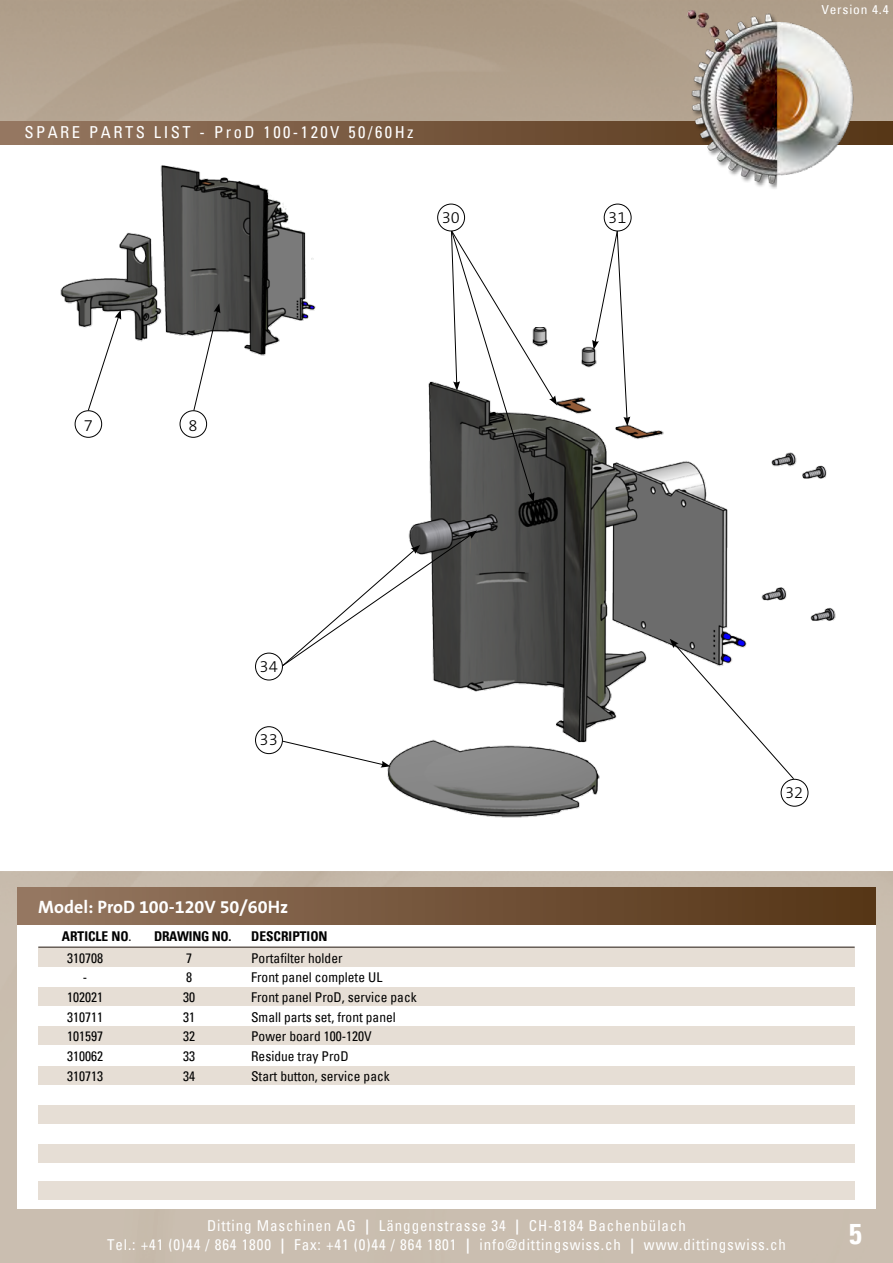
<style>
.page{position:relative;width:893px;height:1263px;background:#fff}
.page>*{position:absolute;margin:0;border:0;box-sizing:border-box;transform-origin:0 0}
.t1{font:700 condensed 28.5px "Univers";color:#fff}
.t2{font:700 18px "The Sans B7";color:#fff}
.t3{font:condensed 16.5px "Univers";letter-spacing:.15em;color:#fff}
.t4{font:300 16.5px "The Sans B3";letter-spacing:-.005em;color:#000}
.t5{font:condensed 15px/19.5px "Univers";letter-spacing:.06em;color:#fff;text-align:center}
.t6{font:condensed 13.5px/19.6px "Univers";color:#000}
.t7{font:700 condensed 13.5px "Univers";color:#000}
.t8{font:700 condensed 13.5px "Univers";letter-spacing:-.02em;color:#000}
.t9{font:condensed 12.45px "Univers";letter-spacing:.06em;color:#fff;scale:1.09 1}
.s1{font-weight:400}
.s2{font-family:"The Sans B7";font-weight:700;font-stretch:normal}
</style>
<div class="page">
<img style="left:0;top:0;width:893px;height:122px">
<svg style="left:0;top:122px;width:893px;height:23px;background:#7a5b41"></svg>
<img style="left:684px;top:4px;width:179px;height:185px">
<div style="left:0;top:872px;width:893px;height:391px;background:#cabeb0"></div>
<div style="left:17px;top:925px;width:859px;height:284px;background:#fff"></div>
<hr style="left:38px;top:946px;width:817px;height:2px;background:#34281f">
<div style="left:17px;top:888px;width:859px;height:36px;background:linear-gradient(to right,#957762,#543415)"></div>
<div style="left:38px;top:948px;width:817px;height:18px;background:#e6ded5"></div>
<div style="left:38px;top:987px;width:817px;height:19px;background:#e6ded5"></div>
<div style="left:38px;top:1027px;width:817px;height:18px;background:#e6ded5"></div>
<div style="left:38px;top:1066px;width:817px;height:18px;background:#e6ded5"></div>
<div style="left:38px;top:1105px;width:817px;height:18px;background:#e6ded5"></div>
<div style="left:38px;top:1145px;width:817px;height:18px;background:#e6ded5"></div>
<div style="left:38px;top:1182px;width:817px;height:18px;background:#e6ded5"></div>
<img style="left:380px;top:346px;width:456px;height:472px">
<img style="left:60px;top:165px;width:256px;height:191px">
<div style="left:75px;top:410px;width:27px;height:28px;border:1px solid #000;border-radius:50%"></div>
<div style="left:180px;top:410px;width:27px;height:28px;border:1px solid #000;border-radius:50%"></div>
<svg style="left:87px;top:310px;width:34px;height:101px"></svg>
<svg style="left:193px;top:303px;width:27px;height:108px"></svg>
<svg style="left:282px;top:530px;width:195px;height:137px"></svg>
<svg style="left:282px;top:740px;width:108px;height:27px"></svg>
<svg style="left:670px;top:639px;width:125px;height:141px"></svg>
<svg style="left:592px;top:230px;width:38px;height:196px"></svg>
<div style="left:437px;top:204px;width:28px;height:27px;border:1px solid #000;border-radius:50%"></div>
<div style="left:255px;top:653px;width:28px;height:27px;border:1px solid #000;border-radius:50%"></div>
<div style="left:255px;top:726px;width:28px;height:28px;border:1px solid #000;border-radius:50%"></div>
<div style="left:781px;top:779px;width:27px;height:27px;background:#fff;border-radius:50%"></div>
<div style="left:781px;top:779px;width:27px;height:28px;border:1px solid #000;border-radius:50%"></div>
<div style="left:604px;top:204px;width:27px;height:27px;border:1px solid #000;border-radius:50%"></div>
<svg style="left:451px;top:230px;width:106px;height:272px"></svg>
<p class="t3" style="left:24px;top:121px;width:391px">SPARE PARTS LIST - ProD 100-120V 50/60Hz</p>
<p class="t4" style="left:442px;top:209px;width:20px">30</p>
<p class="t4" style="left:84px;top:417px;width:11px">7</p>
<p class="t4" style="left:189px;top:417px;width:11px">8</p>
<p class="t4" style="left:260px;top:658px;width:20px">34</p>
<p class="t4" style="left:260px;top:731px;width:20px">33</p>
<p class="t2" style="left:38px;top:897px;width:251px">Model: ProD 100-120V 50/60Hz</p>
<p class="t7" style="left:62px;top:928px;width:71px">ARTICLE NO<span class="s1">.</span></p>
<p class="t8" style="left:154px;top:928px;width:79px">DRAWING NO.</p>
<p class="t7" style="left:251px;top:928px;width:78px">DESCRIPTION</p>
<p class="t6" style="left:251px;top:948px;width:167px">Portafilter holder<br>Front panel complete UL<br>Front panel ProD, service pack<br>Small parts set, front panel<br>Power board 100-120V<br>Residue tray ProD<br>Start button, service pack</p>
<p class="t6" style="left:67px;top:948px;width:37px;text-align:center">310708 -<br>102021<br>310711<br>101597<br>310062<br>310713</p>
<p class="t6" style="left:183px;top:948px;width:13px">7<br>8<br>30<br>31<br>32<br>33<br>34</p>
<p class="t4" style="left:608px;top:209px;width:20px">31</p>
<p class="t9" style="left:821px;top:1px;width:63px">Version 4.4</p>
<p class="t4" style="left:785px;top:784px;width:20px">32</p>
<p class="t5" style="left:107px;top:1212px;width:680px">Ditting Maschinen AG <span class="s2">|</span> Länggenstrasse 34 <span class="s2">|</span> CH-8184 Bachenbülach<br>Tel.: +41 (0)44 / 864 1800 <span class="s2">|</span> Fax: +41 (0)44 / 864 1801 <span class="s2">|</span> info@dittingswiss.ch <span class="s2">|</span> www.dittingswiss.ch</p>
<h1 class="t1" style="left:849px;top:1216px;width:14px">5</h1>
<p class="t5" style="left:107px;top:1215px;width:680px">Ditting Maschinen AG <span class="s2">|</span> Länggenstrasse 34 <span class="s2">|</span> CH-8184 Bachenbülach<br>Tel.: +41 (0)44 / 864 1800 <span class="s2">|</span> Fax: +41 (0)44 / 864 1801 <span class="s2">|</span> info@dittingswiss.ch <span class="s2">|</span> www.dittingswiss.ch</p>
</div>
